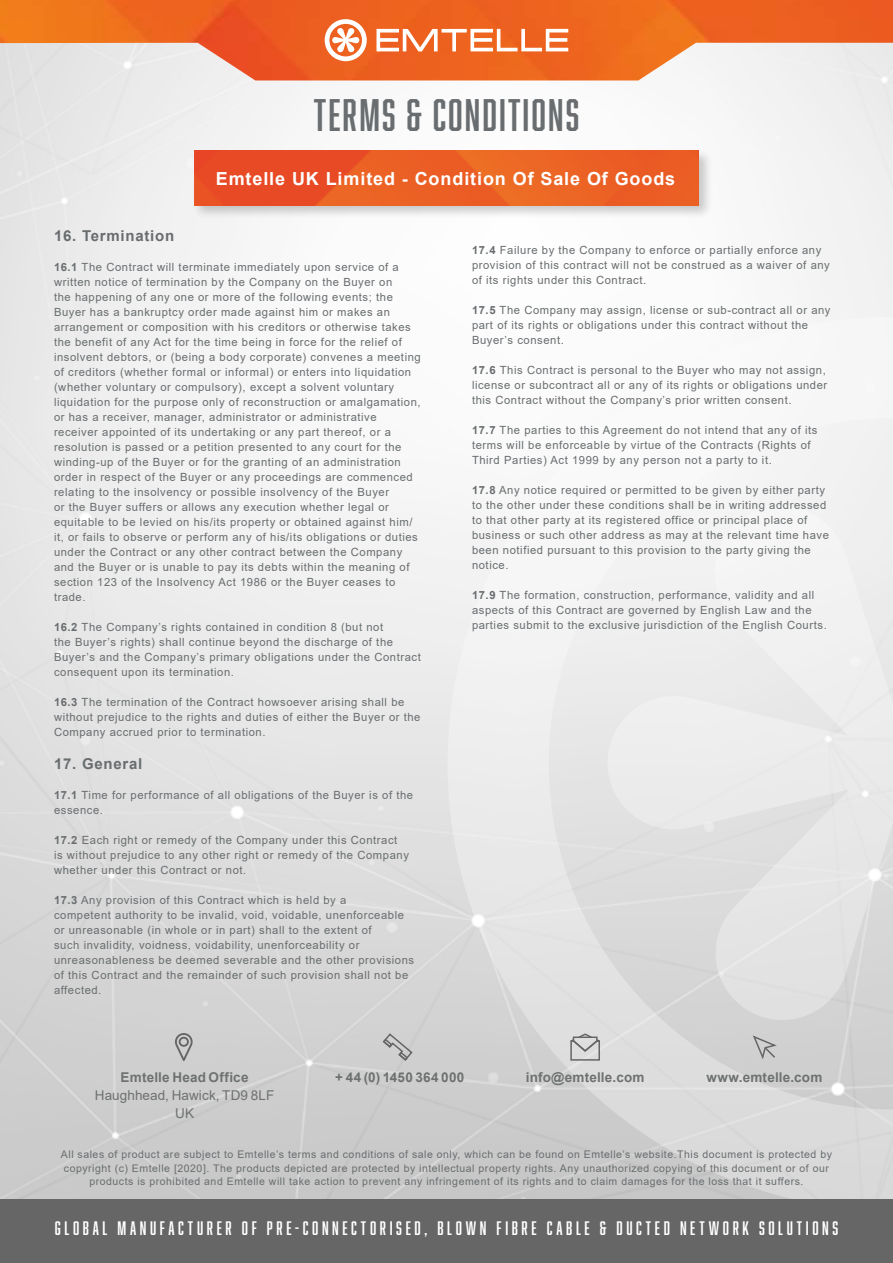
<style>
.page{position:relative;width:893px;height:1263px;background:#fff}
.page>*{position:absolute;margin:0;border:0;box-sizing:border-box;transform-origin:0 0}
.t1{font:42px "Abolition";letter-spacing:.05em;color:#696d6f}
.t2{font:18px "Abolition";letter-spacing:.205em;color:#fff}
.t3{font:700 18px "Arial";letter-spacing:.05em;color:#fff}
.t4{font:700 15px "Arial";letter-spacing:.05em;color:#696d6f}
.t5{font:700 13.5px "Arial";letter-spacing:.015em;color:#6e7171}
.t6{font:13.5px/18px "Arial";letter-spacing:.01em;color:#6e7171;text-align:center}
.t7{font:11.25px/15px "Arial";letter-spacing:.05em;color:#696d6f}
.t8{font:10.5px/13.5px "Arial";letter-spacing:.05em;color:#696d6f;text-align:center}
.s1{font-weight:700}
</style>
<div class="page">
<img style="left:0;top:80px;width:893px;height:1120px">
<img style="left:0;top:0;width:893px;height:80px">
<svg style="left:448px;top:317px;width:445px;height:883px"></svg>
<div style="left:0;top:1200px;width:893px;height:63px;background:#666"></div>
<svg style="left:325px;top:19px;width:42px;height:42px"></svg>
<svg style="left:376px;top:29px;width:192px;height:22px"></svg>
<div style="left:193px;top:149px;width:520px;height:71px;background:#000;opacity:.2"></div>
<img style="left:195px;top:151px;width:503px;height:54px">
<svg style="left:174px;top:1033px;width:19px;height:31px"></svg>
<svg style="left:382px;top:1032px;width:32px;height:30px"></svg>
<svg style="left:751px;top:1034px;width:26px;height:28px"></svg>
<svg style="left:569px;top:1032px;width:32px;height:29px"></svg>
<h1 class="t1" style="left:314px;top:91px;width:267px">TERMS &amp; CONDITIONS</h1>
<h2 class="t3" style="left:216px;top:166px;width:461px">Emtelle UK Limited - Condition Of Sale Of Goods</h2>
<h3 class="t4" style="left:54px;top:225px;width:122px">16. Termination</h3>
<p class="t7" style="left:54px;top:260px;width:368px"><span class="s1">16.1</span> The Contract will terminate immediately upon service of a written notice of termination by the Company on the Buyer on<br>the happening of any one or more of the following events; the Buyer has a bankruptcy order made against him or makes an arrangement or composition with his creditors or otherwise takes the benefit of any Act for the time being in force for the relief of insolvent debtors, or (being a body corporate) convenes a meeting of creditors (whether formal or informal) or enters into liquidation (whether voluntary or compulsory), except a solvent voluntary liquidation for the purpose only of reconstruction or amalgamation, or has a receiver, manager, administrator or administrative receiver appointed of its undertaking or any part thereof, or a resolution is passed or a petition presented to any court for the winding-up of the Buyer or for the granting of an administration order in respect of the Buyer or any proceedings are commenced relating to the insolvency or possible insolvency of the Buyer<br>or the Buyer suffers or allows any execution whether legal or equitable to be levied on his/its property or obtained against him/ it, or fails to observe or perform any of his/its obligations or duties under the Contract or any other contract between the Company and the Buyer or is unable to pay its debts within the meaning of section 123 of the Insolvency Act 1986 or the Buyer ceases to trade.</p>
<p class="t7" style="left:54px;top:620px;width:368px"><span class="s1">16.2</span> The Company’s rights contained in condition 8 (but not<br>the Buyer’s rights) shall continue beyond the discharge of the Buyer’s and the Company’s primary obligations under the Contract consequent upon its termination.</p>
<p class="t7" style="left:54px;top:695px;width:368px"><span class="s1">16.3</span> The termination of the Contract howsoever arising shall be without prejudice to the rights and duties of either the Buyer or the<br>Company accrued prior to termination.</p>
<h3 class="t4" style="left:54px;top:753px;width:90px">17. General</h3>
<p class="t7" style="left:54px;top:788px;width:361px"><span class="s1">17.1</span> Time for performance of all obligations of the Buyer is of the essence.</p>
<p class="t7" style="left:54px;top:833px;width:356px"><span class="s1">17.2</span> Each right or remedy of the Company under this Contract<br>is without prejudice to any other right or remedy of the Company whether under this Contract or not.</p>
<p class="t7" style="left:54px;top:893px;width:362px"><span class="s1">17.3</span> Any provision of this Contract which is held by a<br>competent authority to be invalid, void, voidable, unenforceable or unreasonable (in whole or in part) shall to the extent of<br>such invalidity, voidness, voidability, unenforceability or unreasonableness be deemed severable and the other provisions of this Contract and the remainder of such provision shall not be affected.</p>
<p class="t7" style="left:472px;top:242px;width:359px"><span class="s1">17.4</span> Failure by the Company to enforce or partially enforce any provision of this contract will not be construed as a waiver of any of its rights under this Contract.</p>
<p class="t7" style="left:472px;top:302px;width:360px"><span class="s1">17.5</span> The Company may assign, license or sub-contract all or any part of its rights or obligations under this contract without the<br>Buyer’s consent.</p>
<p class="t7" style="left:472px;top:362px;width:357px"><span class="s1">17.6</span> This Contract is personal to the Buyer who may not assign, license or subcontract all or any of its rights or obligations under this Contract without the Company’s prior written consent.</p>
<p class="t7" style="left:472px;top:422px;width:347px"><span class="s1">17.7</span> The parties to this Agreement do not intend that any of its terms will be enforceable by virtue of the Contracts (Rights of<br>Third Parties) Act 1999 by any person not a party to it.</p>
<p class="t7" style="left:472px;top:482px;width:358px"><span class="s1">17.8</span> Any notice required or permitted to be given by either party to the other under these conditions shall be in writing addressed to that other party at its registered office or principal place of business or such other address as may at the relevant time have been notified pursuant to this provision to the party giving the notice.</p>
<p class="t7" style="left:472px;top:587px;width:356px"><span class="s1">17.9</span> The formation, construction, performance, validity and all aspects of this Contract are governed by English Law and the parties submit to the exclusive jurisdiction of the English Courts.</p>
<p class="t5" style="left:121px;top:1067px;width:129px">Emtelle Head Office</p>
<p class="t6" style="left:95px;top:1086px;width:181px">Haughhead, Hawick, TD9 8LF<br>UK</p>
<p class="t5" style="left:335px;top:1067px;width:130px">+ 44 (0) 1450 364 000</p>
<p class="t5" style="left:526px;top:1067px;width:120px">info@emtelle.com</p>
<p class="t5" style="left:706px;top:1067px;width:118px">www.emtelle.com</p>
<p class="t8" style="left:61px;top:1148px;width:772px">All sales of product are subject to Emtelle’s terms and conditions of sale only, which can be found on Emtelle’s website.This document is protected by copyright (c) Emtelle [2020]. The products depicted are protected by intellectual property rights. Any unauthorized copying of this document or of our products is prohibited and Emtelle will take action to prevent any infringement of its rights and to claim damages for the loss that it suffers.</p>
<h2 class="t2" style="left:55px;top:1218px;width:785px">GLOBAL MANUFACTURER OF PRE-CONNECTORISED, BLOWN FIBRE CABLE &amp; DUCTED NETWORK SOLUTIONS</h2>
</div>
